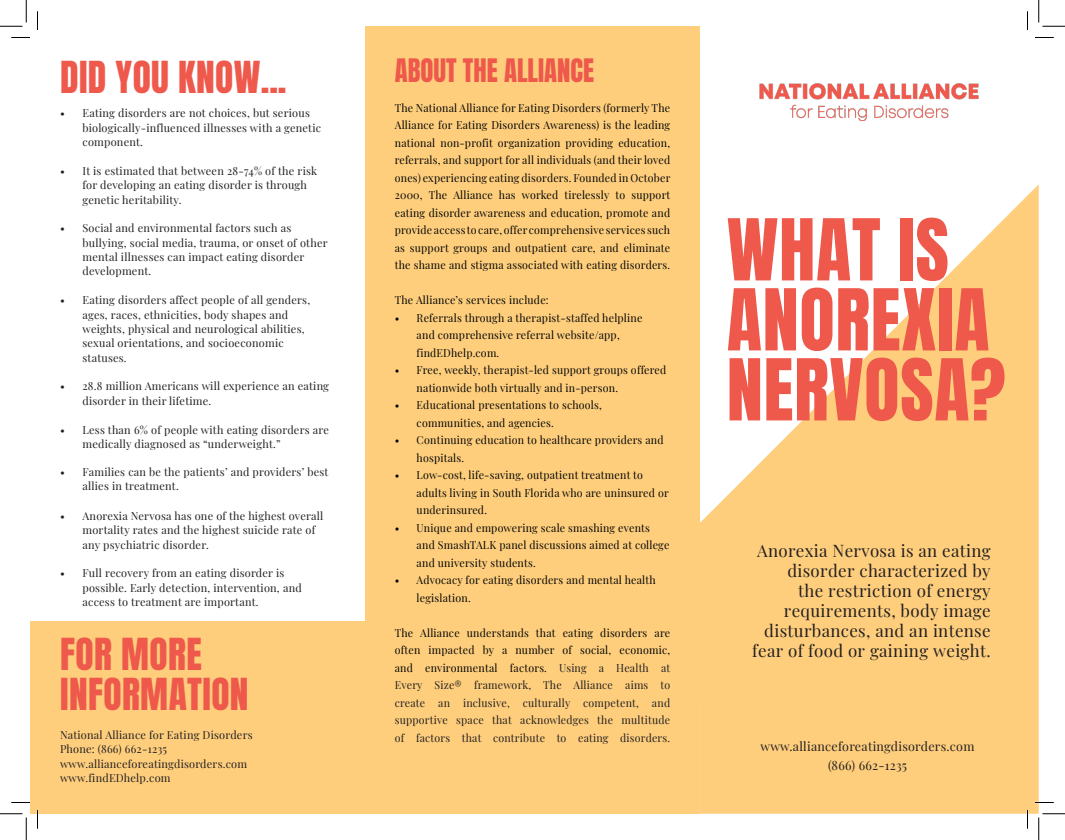
<style>
.page{position:relative;width:1065px;height:840px;background:#fff}
.page>*{position:absolute;margin:0;border:0;box-sizing:border-box;transform-origin:0 0}
.t1{font:72.5px/70px "Anton";letter-spacing:.01em;color:#ee594c}
.t2{font:37.5px/40px "Anton";letter-spacing:.01em;color:#ee594c}
.t3{font:27.5px "Anton";color:#ee594c}
.t4{font:16.88px/20px "Playfair Display";letter-spacing:.02em;color:#231f20;text-align:right}
.t5{font:12.5px "Playfair Display";letter-spacing:.02em;color:#231f20}
.t6{font:11px/14.4px "Playfair Display";letter-spacing:.02em;color:#231f20}
.t7{font:11px/17.5px "Playfair Display";letter-spacing:.02em;color:#040503}
.s1{color:#040503}
</style>
<div class="page">
<svg style="left:700px;top:184px;width:339px;height:630px;fill:#fece7d"></svg>
<div style="left:365px;top:26px;width:335px;height:788px;background:#fece7d"></div>
<div style="left:30px;top:622px;width:335px;height:192px;background:#fece7d"></div>
<img style="left:759px;top:83px;width:220px;height:38px">
<svg style="left:11px;top:37px;width:19px;height:1px"></svg>
<svg style="left:1035px;top:37px;width:19px;height:1px"></svg>
<svg style="left:11px;top:802px;width:19px;height:1px"></svg>
<svg style="left:1035px;top:802px;width:19px;height:1px"></svg>
<svg style="left:37px;top:11px;width:1px;height:19px"></svg>
<svg style="left:37px;top:810px;width:1px;height:19px"></svg>
<svg style="left:1027px;top:11px;width:1px;height:19px"></svg>
<svg style="left:1027px;top:810px;width:1px;height:19px"></svg>
<svg style="left:0;top:0;width:27px;height:27px"></svg>
<svg style="left:0;top:814px;width:27px;height:26px"></svg>
<svg style="left:1039px;top:0;width:26px;height:27px"></svg>
<svg style="left:1039px;top:814px;width:26px;height:26px"></svg>
<p class="t2" style="left:60px;top:60px;width:228px">DID YOU KNOW...</p>
<p class="t6" style="left:82px;top:105px;width:240px;text-indent:-22px">• Eating disorders are not choices, but serious biologically-influenced illnesses with a genetic component.</p>
<p class="t6" style="left:82px;top:163px;width:236px;text-indent:-22px">• It is estimated that between 28-74% of the risk for developing an eating disorder is through genetic heritability.</p>
<p class="t6" style="left:82px;top:220px;width:247px;text-indent:-22px">• Social and environmental factors such as bullying, social media, trauma, or onset of other mental illnesses can impact eating disorder development.</p>
<p class="t6" style="left:82px;top:292px;width:229px;text-indent:-22px">• Eating disorders affect people of all genders, ages, races, ethnicities, body shapes and weights, physical and neurological abilities, sexual orientations, and socioeconomic statuses.</p>
<p class="t6" style="left:82px;top:378px;width:248px;text-indent:-22px">• 28.8 million Americans will experience an eating disorder in their lifetime.</p>
<p class="t6" style="left:82px;top:421px;width:248px;text-indent:-22px">• Less than 6% of people with eating disorders are medically diagnosed as “underweight.”</p>
<p class="t6" style="left:82px;top:464px;width:247px;text-indent:-22px">• Families can be the patients’ and providers’ best allies in treatment.</p>
<p class="t6" style="left:82px;top:508px;width:242px;text-indent:-22px">• Anorexia Nervosa has one of the highest overall mortality rates and the highest suicide rate of any psychiatric disorder.</p>
<p class="t6" style="left:82px;top:565px;width:221px;text-indent:-22px">• Full recovery from an eating disorder is possible. Early detection, intervention, and access to treatment are important.</p>
<p class="t2" style="left:60px;top:637px;width:190px">FOR MORE<br>INFORMATION</p>
<p class="t6" style="left:60px;top:727px;width:194px">National Alliance for Eating Disorders</p>
<p class="t6" style="left:60px;top:741px;width:109px">Phone: (866) 662-1235</p>
<p class="t6" style="left:60px;top:756px;width:189px">www.allianceforeatingdisorders.com</p>
<p class="t6" style="left:60px;top:770px;width:112px">www.findEDhelp.com</p>
<p class="t3" style="left:395px;top:56px;width:201px">ABOUT THE ALLIANCE</p>
<p class="t7" style="left:395px;top:98px;width:277px;text-align:justify">The National Alliance for Eating Disorders (formerly The Alliance for Eating Disorders Awareness) is the leading national non-profit organization providing education, referrals, and support for all individuals (and their loved ones) experiencing eating disorders. Founded in October 2000, The Alliance has worked tirelessly to support eating disorder awareness and education, promote and provide access to care, offer comprehensive services such as support groups and outpatient care, and eliminate the shame and stigma associated with eating disorders.</p>
<p class="t7" style="left:395px;top:290px;width:155px">The Alliance’s services include:</p>
<p class="t7" style="left:417px;top:308px;width:227px;text-indent:-22px">• Referrals through a therapist-staffed helpline and comprehensive referral website/app, findEDhelp.com.</p>
<p class="t7" style="left:417px;top:360px;width:251px;text-indent:-22px">• Free, weekly, therapist-led support groups offered nationwide both virtually and in-person.</p>
<p class="t7" style="left:417px;top:395px;width:187px;text-indent:-22px">• Educational presentations to schools, communities, and agencies.</p>
<p class="t7" style="left:417px;top:430px;width:249px;text-indent:-22px">• Continuing education to healthcare providers and hospitals.</p>
<p class="t7" style="left:417px;top:465px;width:254px;text-indent:-22px">• Low-cost, life-saving, outpatient treatment to adults living in South Florida who are uninsured or underinsured.</p>
<p class="t7" style="left:417px;top:518px;width:254px;text-indent:-22px">• Unique and empowering scale smashing events and SmashTALK panel discussions aimed at college and university students.</p>
<p class="t7" style="left:417px;top:570px;width:241px;text-indent:-22px">• Advocacy for eating disorders and mental health legislation.</p>
<p class="t6" style="left:395px;top:623px;width:277px;line-height:17.5px;text-align:justify"><span class="s1">The Alliance understands that eating disorders are often impacted by a number of social, economic, and environmental factors.</span> Using a Health at Every Size® framework, The Alliance aims to create an inclusive, culturally competent, and supportive space that acknowledges the multitude of factors that contribute to eating disorders.</p>
<p class="t1" style="left:727px;top:220px;width:224px">WHAT IS</p>
<p class="t1" style="left:727px;top:290px;width:280px">ANOREXIA<br>NERVOSA?</p>
<p class="t4" style="left:752px;top:539px;width:240px">Anorexia Nervosa is an eating disorder characterized by<br>the restriction of energy requirements, body image disturbances, and an intense fear of food or gaining weight.</p>
<p class="t5" style="left:761px;top:737px;width:215px">www.allianceforeatingdisorders.com</p>
<p class="t5" style="left:828px;top:756px;width:81px">(866) 662-1235</p>
</div>
